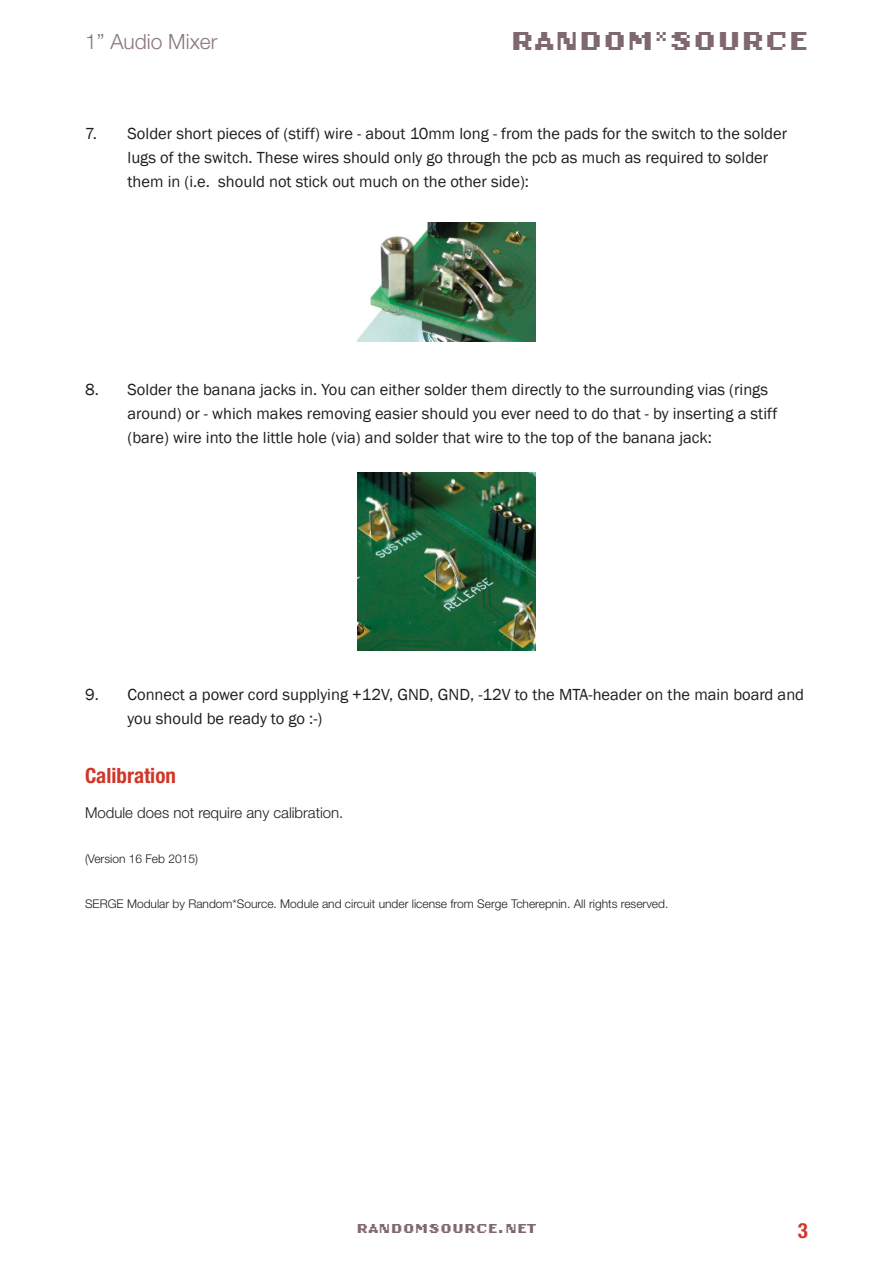
<style>
.page{position:relative;width:893px;height:1263px;background:#fff}
.page>*{position:absolute;margin:0;border:0;box-sizing:border-box;transform-origin:0 0}
.t1{font:36px "Oakland Six";color:#7f686e}
.t2{font:700 condensed 21px "Helvetica Neue LT Std";color:#d23628}
.t3{font:300 21px "Helvetica Neue LT Std";color:#8c777d}
.t4{font:18px "Oakland Six";color:#7f686e}
.t5{font:16.5px/24px "Franklin Gothic";color:#1d1d1b}
.t6{font:300 15px "Helvetica Neue LT Std";color:#1d1d1b}
.t7{font:300 12px "Helvetica Neue LT Std";color:#1d1d1b}
</style>
<div class="page">
<img style="left:357px;top:222px;width:179px;height:120px">
<img style="left:357px;top:472px;width:179px;height:179px">
<p class="t3" style="left:85px;top:29px;width:134px">1” Audio Mixer</p>
<h1 class="t1" style="left:510px;top:23px;width:299px">RANDOM*SOURCE</h1>
<p class="t5" style="left:128px;top:122px;width:661px;text-indent:-43px">7. Solder short pieces of (stiff) wire - about 10mm long - from the pads for the switch to the solder lugs of the switch. These wires should only go through the pcb as much as required to solder them in (i.e. should not stick out much on the other side):</p>
<p class="t5" style="left:128px;top:377px;width:651px;text-indent:-43px">8. Solder the banana jacks in. You can either solder them directly to the surrounding vias (rings around) or - which makes removing easier should you ever need to do that - by inserting a stiff (bare) wire into the little hole (via) and solder that wire to the top of the banana jack:</p>
<p class="t5" style="left:128px;top:682px;width:678px;text-indent:-43px">9. Connect a power cord supplying +12V, GND, GND, -12V to the MTA-header on the main board and you should be ready to go :-)</p>
<p class="t2" style="left:85px;top:763px;width:92px">Calibration</p>
<p class="t6" style="left:85px;top:804px;width:260px">Module does not require any calibration.</p>
<p class="t7" style="left:85px;top:851px;width:114px">(Version 16 Feb 2015)</p>
<p class="t7" style="left:85px;top:896px;width:585px">SERGE Modular by Random*Source. Module and circuit under license from Serge Tcherepnin. All rights reserved.</p>
<p class="t4" style="left:356px;top:1220px;width:182px">RANDOMSOURCE.NET</p>
<p class="t2" style="left:798px;top:1217px;width:12px">3</p>
</div>
